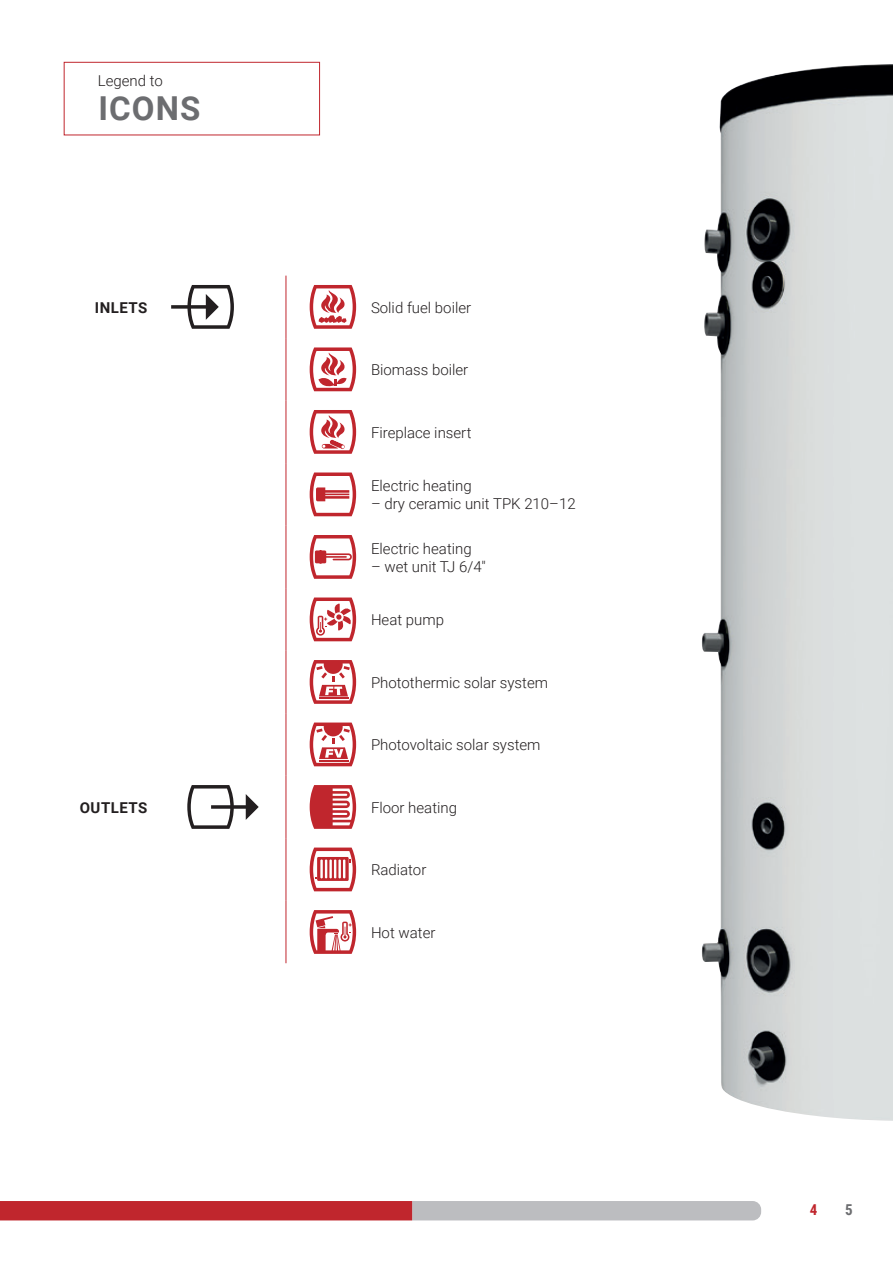
<style>
.page{position:relative;width:893px;height:1263px;background:#fff}
.page>*{position:absolute;margin:0;border:0;box-sizing:border-box;transform-origin:0 0}
.t1{font:700 33px "Roboto";letter-spacing:.035em;color:#6c6d70}
.t2{font:300 15px "Roboto";color:#231f20}
.t3{font:700 15px "Roboto";letter-spacing:.035em;color:#231f20}
.t4{font:700 15px "Roboto Condensed";color:#c0262d}
.t5{font:700 15px "Roboto Condensed";color:#6c6d70}
</style>
<div class="page">
<svg style="left:0;top:1201px;width:761px;height:19px;background:#be6b70"></svg>
<img style="left:702px;top:64px;width:191px;height:1057px">
<div style="left:64px;top:62px;width:256px;height:73px;border:1px solid #c0262d"></div>
<hr style="left:286px;top:276px;width:1px;height:62px;background:#c0262d">
<hr style="left:286px;top:338px;width:1px;height:63px;background:#c0262d">
<hr style="left:286px;top:401px;width:1px;height:62px;background:#c0262d">
<hr style="left:286px;top:463px;width:1px;height:63px;background:#c0262d">
<hr style="left:286px;top:526px;width:1px;height:62px;background:#c0262d">
<hr style="left:286px;top:588px;width:1px;height:63px;background:#c0262d">
<hr style="left:286px;top:651px;width:1px;height:62px;background:#c0262d">
<hr style="left:286px;top:713px;width:1px;height:63px;background:#c0262d">
<hr style="left:286px;top:776px;width:1px;height:62px;background:#c0262d">
<hr style="left:286px;top:838px;width:1px;height:63px;background:#c0262d">
<hr style="left:286px;top:901px;width:1px;height:62px;background:#c0262d">
<svg style="left:171px;top:285px;width:63px;height:44px"></svg>
<svg style="left:310px;top:285px;width:46px;height:44px"></svg>
<svg style="left:310px;top:347px;width:46px;height:44px"></svg>
<svg style="left:310px;top:410px;width:46px;height:44px"></svg>
<svg style="left:310px;top:472px;width:46px;height:44px"></svg>
<svg style="left:310px;top:535px;width:46px;height:44px"></svg>
<svg style="left:310px;top:597px;width:46px;height:44px"></svg>
<svg style="left:310px;top:660px;width:46px;height:44px"></svg>
<svg style="left:310px;top:722px;width:46px;height:44px"></svg>
<svg style="left:187px;top:785px;width:72px;height:44px"></svg>
<svg style="left:310px;top:785px;width:46px;height:44px"></svg>
<svg style="left:310px;top:847px;width:46px;height:44px"></svg>
<svg style="left:310px;top:910px;width:46px;height:44px"></svg>
<p class="t2" style="left:98px;top:70px;width:67px">Legend to</p>
<h1 class="t1" style="left:98px;top:86px;width:104px">ICONS</h1>
<p class="t3" style="left:95px;top:297px;width:54px">INLETS</p>
<p class="t2" style="left:371px;top:297px;width:102px">Solid fuel boiler</p>
<p class="t2" style="left:371px;top:359px;width:99px">Biomass boiler</p>
<p class="t2" style="left:371px;top:422px;width:102px">Fireplace insert</p>
<p class="t2" style="left:371px;top:475px;width:102px">Electric heating</p>
<p class="t2" style="left:371px;top:493px;width:206px">– dry ceramic unit TPK 210–12</p>
<p class="t2" style="left:371px;top:538px;width:102px">Electric heating</p>
<p class="t2" style="left:371px;top:556px;width:116px">– wet unit TJ 6/4″</p>
<p class="t2" style="left:371px;top:609px;width:75px">Heat pump</p>
<p class="t2" style="left:371px;top:672px;width:179px">Photothermic solar system</p>
<p class="t2" style="left:371px;top:734px;width:171px">Photovoltaic solar system</p>
<p class="t3" style="left:80px;top:797px;width:69px">OUTLETS</p>
<p class="t2" style="left:371px;top:797px;width:88px">Floor heating</p>
<p class="t2" style="left:371px;top:859px;width:57px">Radiator</p>
<p class="t2" style="left:371px;top:922px;width:66px">Hot water</p>
<p class="t4" style="left:810px;top:1199px;width:9px">4</p>
<p class="t5" style="left:845px;top:1199px;width:9px">5</p>
</div>
